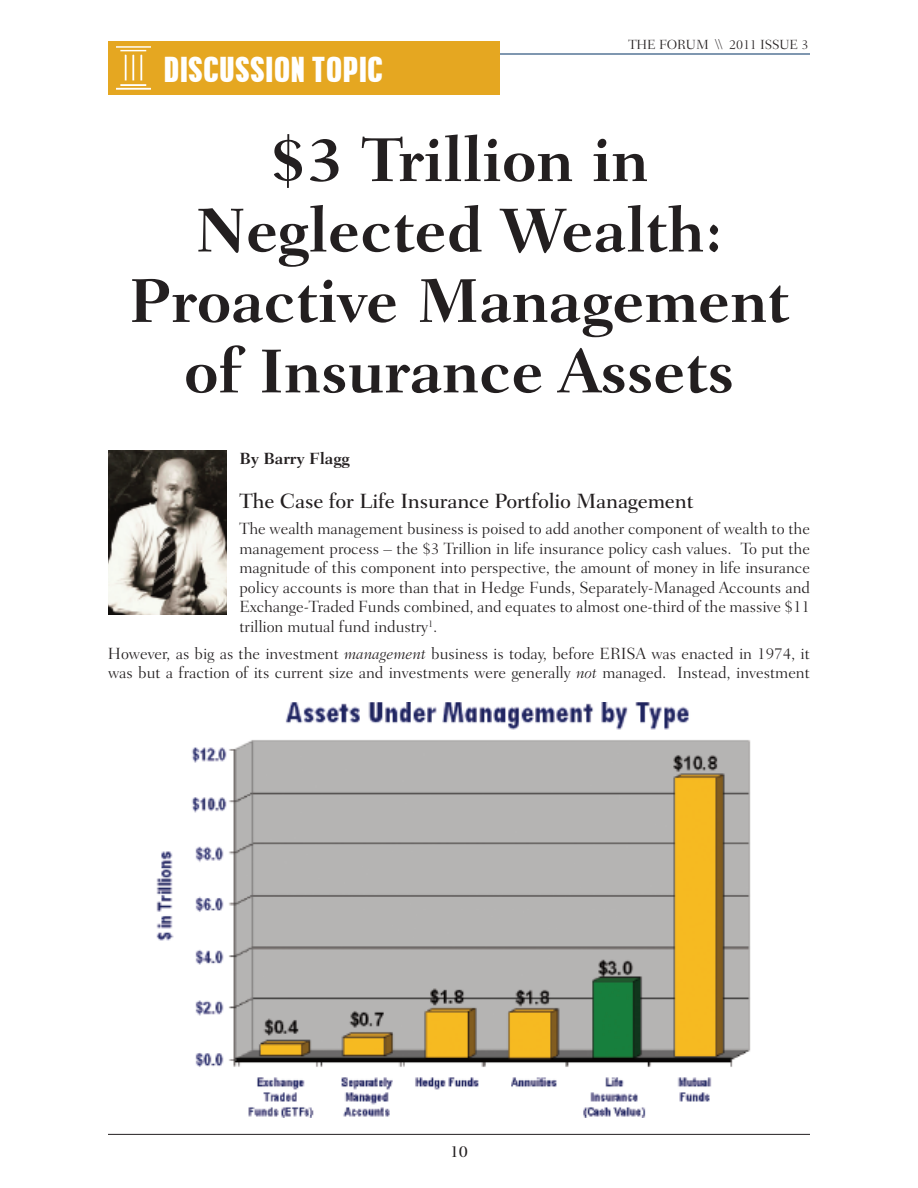
<style>
.page{position:relative;width:918px;height:1188px;background:#fff}
.page>*{position:absolute;margin:0;border:0;box-sizing:border-box;transform-origin:0 0}
.t1{font:700 63px/70.5px "Fairfield LH";letter-spacing:-.005em;color:#231f20;text-align:center}
.t2{font:36px "Pillsdon";letter-spacing:-.01em;color:#fff}
.t3{font:500 21px "Fairfield LH";letter-spacing:-.01em;color:#231f20}
.t4{font:300 16.5px/19.5px "Fairfield LH";letter-spacing:-.005em;color:#231f20;text-align:justify}
.t5{font:700 16.5px "Fairfield LH";letter-spacing:-.005em;color:#231f20}
.t6{font:500 16.5px "Fairfield LH";color:#231f20}
.t7{font:300 13.5px "Fairfield LH";letter-spacing:-.01em;color:#231f20}
.s1{font-style:italic}
</style>
<div class="page">
<hr style="left:108px;top:1134px;width:702px;height:1px;background:#231f20">
<img style="left:108px;top:451px;width:118px;height:163px">
<hr style="left:110px;top:54px;width:700px;height:1px;background:#003163">
<div style="left:108px;top:41px;width:392px;height:54px;background:#e5a721"></div>
<img style="left:116px;top:46px;width:35px;height:44px">
<img style="left:156px;top:702px;width:595px;height:415px">
<h2 class="t2" style="left:163px;top:57px;width:222px">DISCUSSION TOPIC</h2>
<p class="t7" style="left:628px;top:40px;width:182px">THE FORUM \\ 2011 ISSUE 3</p>
<h1 class="t1" style="left:129px;top:130px;width:662px">$3 Trillion in<br>Neglected Wealth:<br>Proactive Management of Insurance Assets</h1>
<p class="t5" style="left:240px;top:452px;width:112px">By Barry Flagg</p>
<p class="t3" style="left:240px;top:492px;width:456px">The Case for Life Insurance Portfolio Management</p>
<p class="t4" style="left:239px;top:521px;width:572px">The wealth management business is poised to add another component of wealth to the management process – the $3 Trillion in life insurance policy cash values. To put the magnitude of this component into perspective, the amount of money in life insurance policy accounts is more than that in Hedge Funds, Separately-Managed Accounts and Exchange-Traded Funds combined, and equates to almost one-third of the massive $11 trillion mutual fund industry<sup>1</sup>.</p>
<p class="t4" style="left:108px;top:645px;width:704px">However, as big as the investment <span class="s1">management</span> business is today, before ERISA was enacted in 1974, it was but a fraction of its current size and investments were generally <span class="s1">not</span> managed. Instead, investment</p>
<p class="t6" style="left:450px;top:1145px;width:20px">10</p>
</div>
